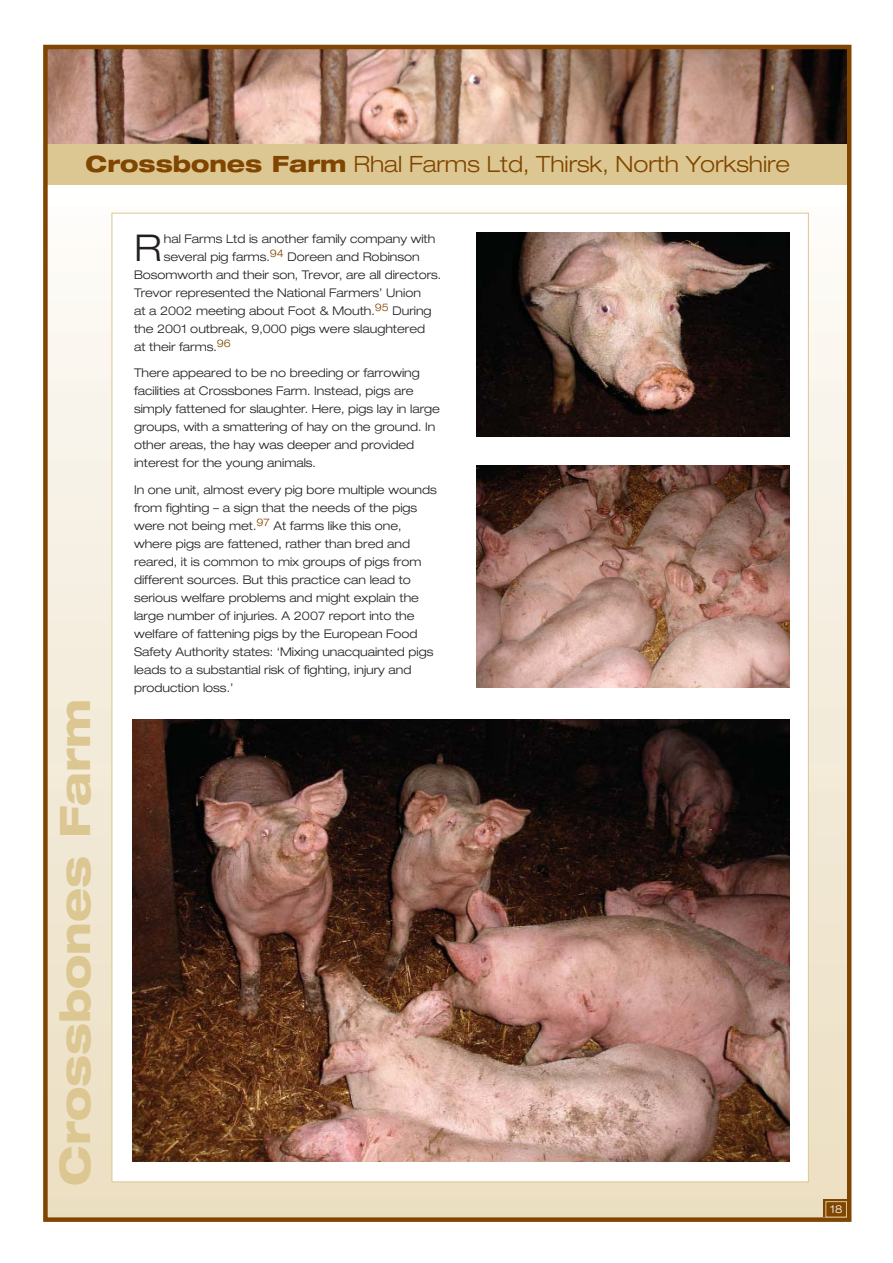
<style>
.page{position:relative;width:893px;height:1263px;background:#fff}
.page>*{position:absolute;margin:0;border:0;box-sizing:border-box;transform-origin:0 0}
.t1{font:800 expanded 42px "Helvetica Neue";color:#dcc792}
.t2{font:300 expanded 37.05px "Helvetica Neue";color:#231f20}
.t3{font:300 expanded 22.5px "Helvetica Neue";color:#804500}
.t4{font:300 expanded 12px/18px "Helvetica Neue";color:#231f20}
.t5{font:300 expanded 10.95px "Helvetica Neue";color:#fff}
.s1{font-weight:800}
</style>
<div class="page">
<img style="left:48px;top:50px;width:798px;height:94px">
<div style="left:47px;top:183px;width:801px;height:1035px;background:linear-gradient(to bottom,#fdfbf8,#ebddc0)"></div>
<div style="left:112px;top:213px;width:696px;height:969px;background:#fff"></div>
<div style="left:46px;top:144px;width:801px;height:40px;background:#dcc792"></div>
<div style="left:43px;top:45px;width:808px;height:1177px;border:4px solid #804500"></div>
<div style="left:823px;top:1199px;width:24px;height:18px;background:#804500"></div>
<div style="left:825px;top:1201px;width:21px;height:16px;border:1px solid #dcc792"></div>
<img style="left:133px;top:720px;width:656px;height:442px">
<img style="left:477px;top:233px;width:312px;height:204px">
<img style="left:476px;top:465px;width:313px;height:223px">
<h3 class="t3" style="left:86px;top:155px;width:706px"><span class="s1">Crossbones Farm</span> Rhal Farms Ltd, Thirsk, North Yorkshire</h3>
<h1 class="t1" style="left:59px;top:1186px;width:488px;rotate:-90deg">Crossbones Farm</h1>
<h2 class="t2" style="left:134px;top:234px;width:29px">R</h2>
<p class="t4" style="left:164px;top:231px;width:273px">hal Farms Ltd is another family company with</p>
<p class="t4" style="left:164px;top:249px;width:257px">several pig farms.<sup>94</sup> Doreen and Robinson</p>
<p class="t4" style="left:134px;top:267px;width:309px">Bosomworth and their son, Trevor, are all directors.</p>
<p class="t4" style="left:134px;top:285px;width:288px">Trevor represented the National Farmers’ Union</p>
<p class="t4" style="left:134px;top:303px;width:299px">at a 2002 meeting about Foot &amp; Mouth.<sup>95</sup> During</p>
<p class="t4" style="left:134px;top:321px;width:292px">the 2001 outbreak, 9,000 pigs were slaughtered</p>
<p class="t4" style="left:134px;top:339px;width:98px">at their farms.<sup>96</sup></p>
<p class="t4" style="left:134px;top:365px;width:307px">There appeared to be no breeding or farrowing facilities at Crossbones Farm. Instead, pigs are simply fattened for slaughter. Here, pigs lay in large groups, with a smattering of hay on the ground. In other areas, the hay was deeper and provided interest for the young animals.</p>
<p class="t4" style="left:134px;top:482px;width:304px">In one unit, almost every pig bore multiple wounds from fighting – a sign that the needs of the pigs were not being met.<sup>97</sup> At farms like this one, where pigs are fattened, rather than bred and reared, it is common to mix groups of pigs from different sources. But this practice can lead to serious welfare problems and might explain the large number of injuries. A 2007 report into the welfare of fattening pigs by the European Food Safety Authority states: ‘Mixing unacquainted pigs leads to a substantial risk of fighting, injury and production loss.’</p>
<p class="t5" style="left:830px;top:1205px;width:14px">18</p>
</div>
